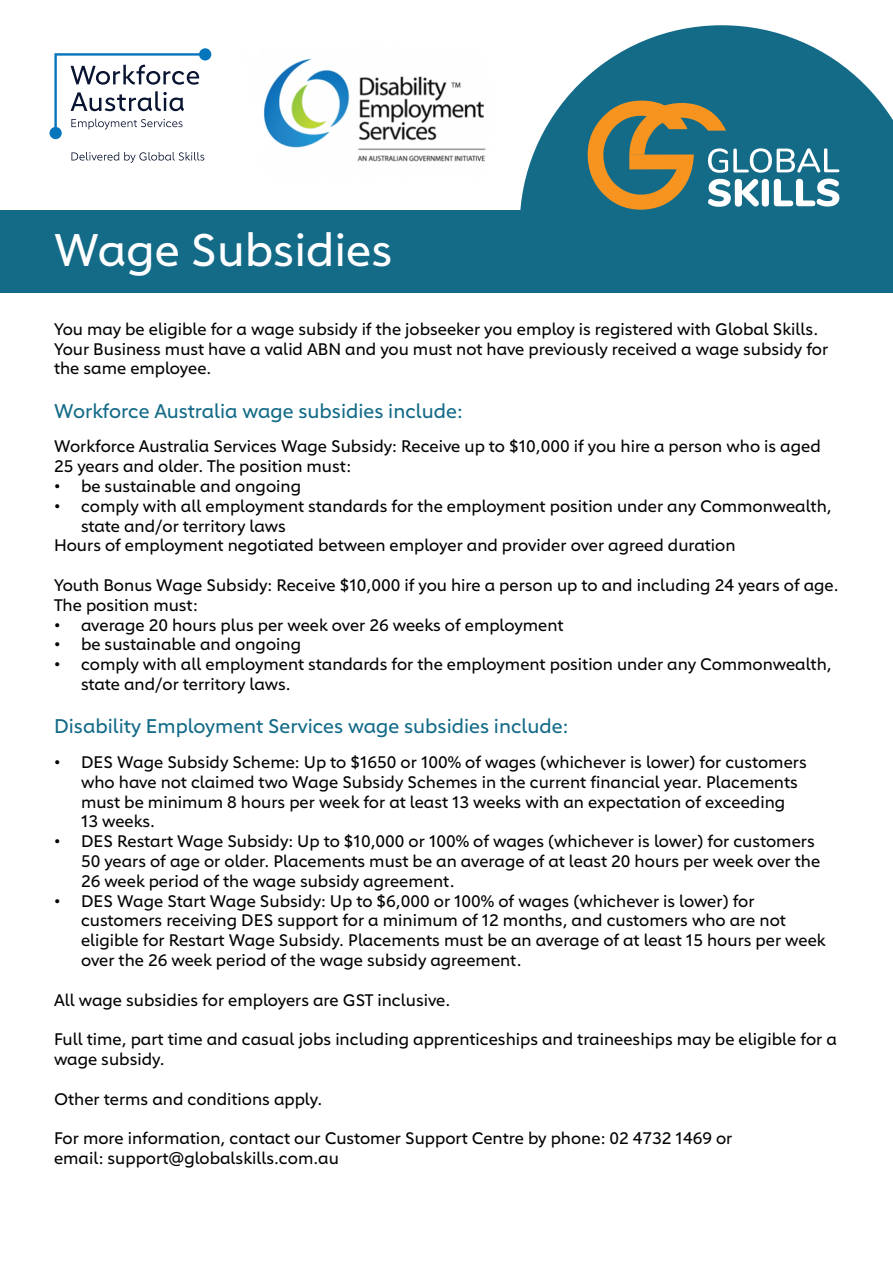
<style>
.page{position:relative;width:893px;height:1263px;background:#fff}
.page>*{position:absolute;margin:0;border:0;box-sizing:border-box;transform-origin:0 0}
.t1{font:45px "Carnero";color:#fff}
.t2{font:19.5px "Carnero";color:#136b88}
.t3{font:16.5px/19.8px "Carnero";color:#040503}
</style>
<div class="page">
<svg style="left:49px;top:48px;width:162px;height:91px"></svg>
<svg style="left:71px;top:152px;width:133px;height:11px"></svg>
<svg style="left:520px;top:25px;width:373px;height:185px;fill:#136b88"></svg>
<img style="left:264px;top:58px;width:222px;height:104px">
<div style="left:0;top:210px;width:893px;height:83px;background:#136b88"></div>
<svg style="left:588px;top:101px;width:251px;height:109px;background:#5e837c"></svg>
<h1 class="t1" style="left:54px;top:223px;width:340px">Wage Subsidies</h1>
<p class="t3" style="left:54px;top:319px;width:776px">You may be eligible for a wage subsidy if the jobseeker you employ is registered with Global Skills.<br>Your Business must have a valid ABN and you must not have previously received a wage subsidy for the same employee.</p>
<p class="t2" style="left:54px;top:399px;width:410px">Workforce Australia wage subsidies include:</p>
<p class="t3" style="left:54px;top:436px;width:768px">Workforce Australia Services Wage Subsidy: Receive up to $10,000 if you hire a person who is aged<br>25 years and older. The position must:</p>
<p class="t3" style="left:54px;top:476px;width:249px">• be sustainable and ongoing</p>
<p class="t3" style="left:54px;top:496px;width:779px">• comply with all employment standards for the employment position under any Commonwealth,</p>
<p class="t3" style="left:81px;top:516px;width:206px">state and/or territory laws</p>
<p class="t3" style="left:54px;top:535px;width:683px">Hours of employment negotiated between employer and provider over agreed duration</p>
<p class="t3" style="left:54px;top:575px;width:786px">Youth Bonus Wage Subsidy: Receive $10,000 if you hire a person up to and including 24 years of age.<br>The position must:</p>
<p class="t3" style="left:54px;top:615px;width:511px">• average 20 hours plus per week over 26 weeks of employment</p>
<p class="t3" style="left:54px;top:634px;width:249px">• be sustainable and ongoing</p>
<p class="t3" style="left:81px;top:654px;width:752px;text-indent:-27px">• comply with all employment standards for the employment position under any Commonwealth, state and/or territory laws.</p>
<p class="t2" style="left:54px;top:714px;width:516px">Disability Employment Services wage subsidies include:</p>
<p class="t3" style="left:81px;top:752px;width:727px;text-indent:-27px">• DES Wage Subsidy Scheme: Up to $1650 or 100% of wages (whichever is lower) for customers who have not claimed two Wage Subsidy Schemes in the current financial year. Placements must be minimum 8 hours per week for at least 13 weeks with an expectation of exceeding<br>13 weeks.</p>
<p class="t3" style="left:81px;top:831px;width:741px;text-indent:-27px">• DES Restart Wage Subsidy: Up to $10,000 or 100% of wages (whichever is lower) for customers<br>50 years of age or older. Placements must be an average of at least 20 hours per week over the<br>26 week period of the wage subsidy agreement.</p>
<p class="t3" style="left:81px;top:891px;width:746px;text-indent:-27px">• DES Wage Start Wage Subsidy: Up to $6,000 or 100% of wages (whichever is lower) for customers receiving DES support for a minimum of 12 months, and customers who are not eligible for Restart Wage Subsidy. Placements must be an average of at least 15 hours per week over the 26 week period of the wage subsidy agreement.</p>
<p class="t3" style="left:54px;top:990px;width:398px">All wage subsidies for employers are GST inclusive.</p>
<p class="t3" style="left:54px;top:1029px;width:784px">Full time, part time and casual jobs including apprenticeships and traineeships may be eligible for a wage subsidy.</p>
<p class="t3" style="left:54px;top:1089px;width:270px">Other terms and conditions apply.</p>
<p class="t3" style="left:54px;top:1128px;width:680px">For more information, contact our Customer Support Centre by phone: 02 4732 1469 or email: support@globalskills.com.au</p>
</div>
